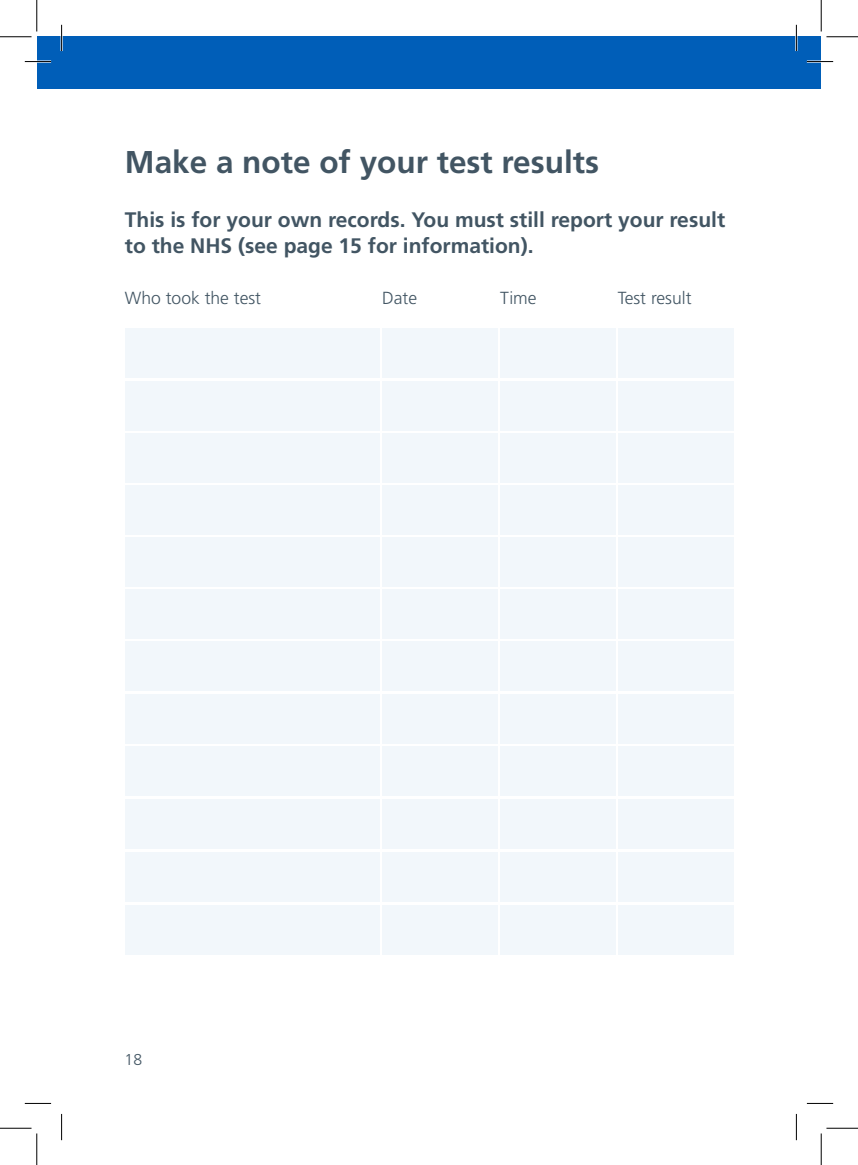
<style>
.page{position:relative;width:858px;height:1165px;background:#fff}
.page>*{position:absolute;margin:0;border:0;box-sizing:border-box;transform-origin:0 0}
.Heading_2__h2{font:700 31.5px "Frutiger LT Std";color:#425563}
.Heading_3__h3{font:700 21px/26.2px "Frutiger LT Std";color:#425563}
.Paragraph_Black__p{font:300 17.5px "Frutiger LT Std";color:#425563}
.Page_number__p{font:300 15.75px "Frutiger LT Std";color:#425563}
</style>
<div class="page">
<div style="left:125px;top:329px;width:254px;height:49px;background:#f2f7fb"></div>
<div style="left:125px;top:433px;width:254px;height:49px;background:#f2f7fb"></div>
<div style="left:125px;top:537px;width:254px;height:50px;background:#f2f7fb"></div>
<div style="left:125px;top:642px;width:254px;height:49px;background:#f2f7fb"></div>
<div style="left:125px;top:381px;width:254px;height:49px;background:#f2f7fb"></div>
<div style="left:125px;top:485px;width:254px;height:49px;background:#f2f7fb"></div>
<div style="left:125px;top:590px;width:254px;height:49px;background:#f2f7fb"></div>
<div style="left:125px;top:694px;width:254px;height:49px;background:#f2f7fb"></div>
<div style="left:500px;top:329px;width:115px;height:49px;background:#f2f7fb"></div>
<div style="left:382px;top:329px;width:115px;height:49px;background:#f2f7fb"></div>
<div style="left:500px;top:433px;width:115px;height:49px;background:#f2f7fb"></div>
<div style="left:382px;top:433px;width:115px;height:49px;background:#f2f7fb"></div>
<div style="left:500px;top:537px;width:115px;height:50px;background:#f2f7fb"></div>
<div style="left:500px;top:642px;width:115px;height:49px;background:#f2f7fb"></div>
<div style="left:382px;top:537px;width:115px;height:50px;background:#f2f7fb"></div>
<div style="left:382px;top:642px;width:115px;height:49px;background:#f2f7fb"></div>
<div style="left:500px;top:381px;width:115px;height:49px;background:#f2f7fb"></div>
<div style="left:382px;top:381px;width:115px;height:49px;background:#f2f7fb"></div>
<div style="left:500px;top:485px;width:115px;height:49px;background:#f2f7fb"></div>
<div style="left:382px;top:485px;width:115px;height:49px;background:#f2f7fb"></div>
<div style="left:500px;top:590px;width:115px;height:49px;background:#f2f7fb"></div>
<div style="left:500px;top:694px;width:115px;height:49px;background:#f2f7fb"></div>
<div style="left:382px;top:590px;width:115px;height:49px;background:#f2f7fb"></div>
<div style="left:382px;top:694px;width:115px;height:49px;background:#f2f7fb"></div>
<div style="left:617px;top:329px;width:116px;height:49px;background:#f2f7fb"></div>
<div style="left:617px;top:433px;width:116px;height:49px;background:#f2f7fb"></div>
<div style="left:617px;top:537px;width:116px;height:50px;background:#f2f7fb"></div>
<div style="left:617px;top:642px;width:116px;height:49px;background:#f2f7fb"></div>
<div style="left:617px;top:381px;width:116px;height:49px;background:#f2f7fb"></div>
<div style="left:617px;top:485px;width:116px;height:49px;background:#f2f7fb"></div>
<div style="left:617px;top:590px;width:116px;height:49px;background:#f2f7fb"></div>
<div style="left:617px;top:694px;width:116px;height:49px;background:#f2f7fb"></div>
<div style="left:37px;top:37px;width:759px;height:52px;background:#005eb8"></div>
<div style="left:125px;top:746px;width:254px;height:49px;background:#f2f7fb"></div>
<div style="left:125px;top:852px;width:254px;height:49px;background:#f2f7fb"></div>
<div style="left:125px;top:799px;width:254px;height:49px;background:#f2f7fb"></div>
<div style="left:125px;top:905px;width:254px;height:49px;background:#f2f7fb"></div>
<div style="left:382px;top:746px;width:115px;height:49px;background:#f2f7fb"></div>
<div style="left:382px;top:852px;width:115px;height:49px;background:#f2f7fb"></div>
<div style="left:382px;top:799px;width:115px;height:49px;background:#f2f7fb"></div>
<div style="left:382px;top:905px;width:115px;height:49px;background:#f2f7fb"></div>
<div style="left:500px;top:746px;width:115px;height:49px;background:#f2f7fb"></div>
<div style="left:500px;top:852px;width:115px;height:49px;background:#f2f7fb"></div>
<div style="left:500px;top:799px;width:115px;height:49px;background:#f2f7fb"></div>
<div style="left:500px;top:905px;width:115px;height:49px;background:#f2f7fb"></div>
<div style="left:617px;top:746px;width:116px;height:49px;background:#f2f7fb"></div>
<div style="left:617px;top:852px;width:116px;height:49px;background:#f2f7fb"></div>
<div style="left:617px;top:799px;width:116px;height:49px;background:#f2f7fb"></div>
<div style="left:617px;top:905px;width:116px;height:49px;background:#f2f7fb"></div>
<div style="left:796px;top:37px;width:25px;height:52px;background:#005eb8"></div>
<hr style="left:25px;top:60px;width:26px;height:3px;background:#fff">
<hr style="left:806px;top:60px;width:26px;height:3px;background:#fff">
<hr style="left:60px;top:25px;width:3px;height:26px;background:#fff">
<hr style="left:795px;top:25px;width:2px;height:26px;background:#fff">
<svg style="left:25px;top:61px;width:26px;height:1px"></svg>
<svg style="left:806px;top:61px;width:26px;height:1px"></svg>
<svg style="left:25px;top:1103px;width:26px;height:1px"></svg>
<svg style="left:806px;top:1103px;width:26px;height:1px"></svg>
<svg style="left:61px;top:25px;width:1px;height:26px"></svg>
<svg style="left:61px;top:1114px;width:1px;height:26px"></svg>
<svg style="left:795px;top:25px;width:1px;height:26px"></svg>
<svg style="left:795px;top:1114px;width:1px;height:26px"></svg>
<hr style="left:0;top:36px;width:32px;height:1px;background:#000">
<hr style="left:826px;top:36px;width:31px;height:1px;background:#000">
<hr style="left:0;top:1128px;width:32px;height:1px;background:#000">
<hr style="left:826px;top:1128px;width:31px;height:1px;background:#000">
<hr style="left:36px;top:0;width:1px;height:32px;background:#000">
<hr style="left:36px;top:1133px;width:1px;height:32px;background:#000">
<hr style="left:820px;top:0;width:1px;height:32px;background:#000">
<hr style="left:820px;top:1133px;width:1px;height:32px;background:#000">
<h3 class="Heading_2__h2" style="left:125px;top:144px;width:475px">Make a note of your test results</h3>
<p class="Heading_3__h3" style="left:125px;top:207px;width:601px">This is for your own records. You must still report your result to the NHS (see page 15 for information).</p>
<p class="Paragraph_Black__p" style="left:125px;top:288px;width:138px">Who took the test</p>
<p class="Paragraph_Black__p" style="left:382px;top:288px;width:36px">Date</p>
<p class="Paragraph_Black__p" style="left:500px;top:288px;width:38px">Time</p>
<p class="Paragraph_Black__p" style="left:617px;top:288px;width:75px">Test result</p>
<p class="Page_number__p" style="left:125px;top:1050px;width:19px">18</p>
</div>
